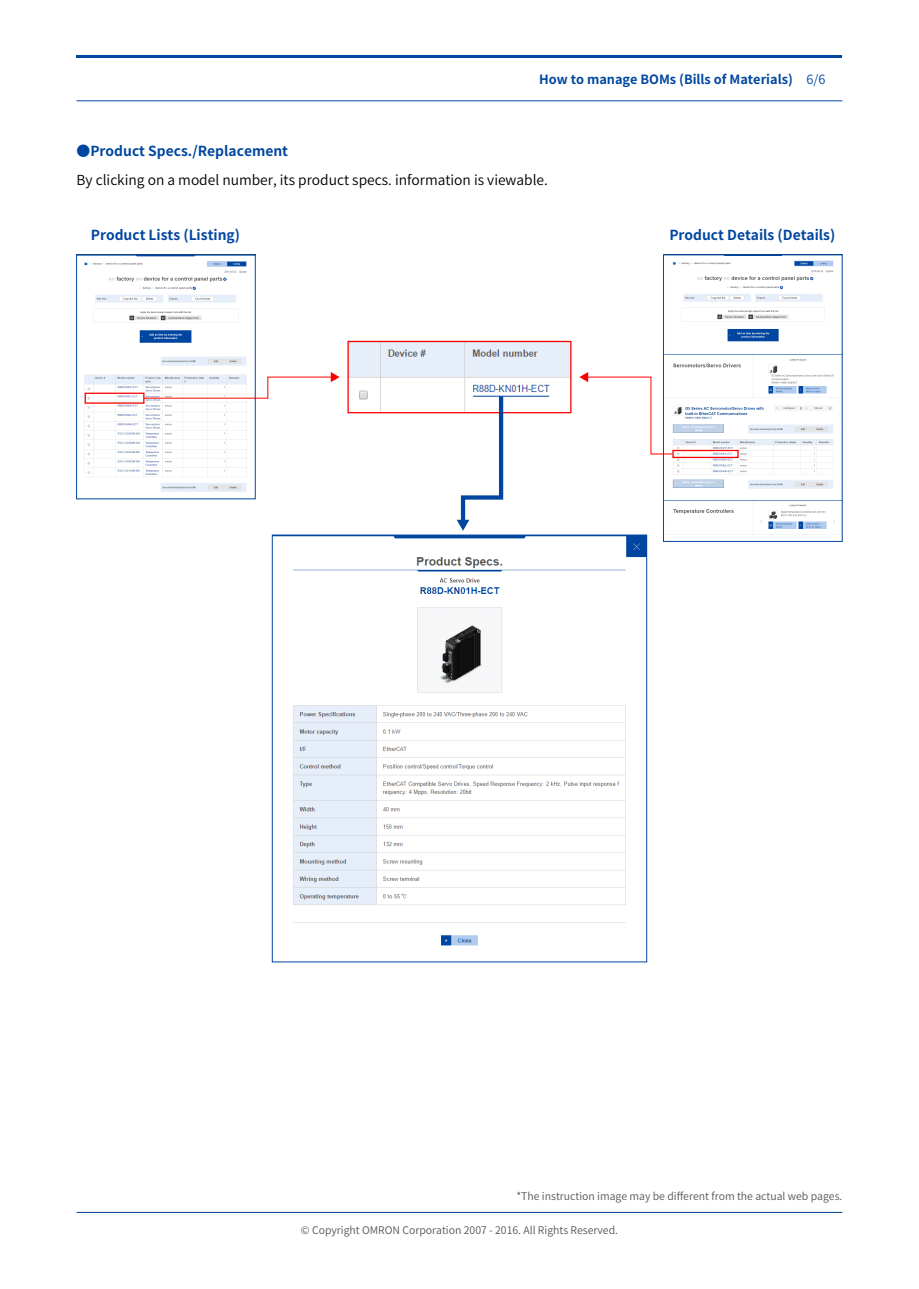
<style>
.page{position:relative;width:919px;height:1289px;background:#fff}
.page>*{position:absolute;margin:0;border:0;box-sizing:border-box;transform-origin:0 0}
.t1{font:13.8px/29.8px "Source Han Sans JP";color:#000}
.t2{font:700 13.8px "Source Han Sans JP";color:#0046a0}
.t3{font:700 12.75px "Source Han Sans JP";color:#0046a0}
.t4{font:10.5px "Source Han Sans JP";color:#555}
.s1{font-weight:400}
.s2{font-weight:700;color:#0046a0}
</style>
<div class="page">
<img style="left:349px;top:343px;width:220px;height:68px">
<div style="left:347px;top:341px;width:224px;height:72px;border:1px solid #f00"></div>
<img style="left:274px;top:536px;width:371px;height:410px">
<img style="left:84px;top:256px;width:163px;height:236px">
<img style="left:665px;top:260px;width:175px;height:275px">
<div style="left:76px;top:254px;width:180px;height:245px;border:1px solid #0046a0"></div>
<div style="left:663px;top:254px;width:179px;height:288px;border:1px solid #0046a0"></div>
<hr style="left:77px;top:1212px;width:765px;height:1px;background:#004393">
<hr style="left:77px;top:55px;width:765px;height:3px;background:#0046a0">
<hr style="left:77px;top:101px;width:765px;height:1px;background:#0046a0">
<div style="left:85px;top:392px;width:59px;height:12px;border:1px solid #f00"></div>
<svg style="left:143px;top:372px;width:196px;height:27px"></svg>
<svg style="left:579px;top:372px;width:94px;height:83px"></svg>
<svg style="left:456px;top:392px;width:49px;height:139px"></svg>
<hr style="left:473px;top:396px;width:76px;height:1px;background:#0046a0">
<div style="left:672px;top:450px;width:66px;height:8px;border:1px solid #f00"></div>
<p class="t3" style="left:539px;top:72px;width:287px">How to manage BOMs (Bills of Materials) <span class="s1">6/6</span></p>
<p class="t1" style="left:77px;top:136px;width:473px"><span class="s2">●Product Specs./Replacement<br></span>By clicking on a model number, its product specs. information is viewable.</p>
<p class="t2" style="left:91px;top:227px;width:151px">Product Lists (Listing)</p>
<p class="t2" style="left:669px;top:227px;width:167px">Product Details (Details)</p>
<p class="t4" style="left:516px;top:1189px;width:327px">*The instruction image may be different from the actual web pages.</p>
<p class="t4" style="left:301px;top:1223px;width:318px">© Copyright OMRON Corporation 2007 - 2016. All Rights Reserved.</p>
</div>
